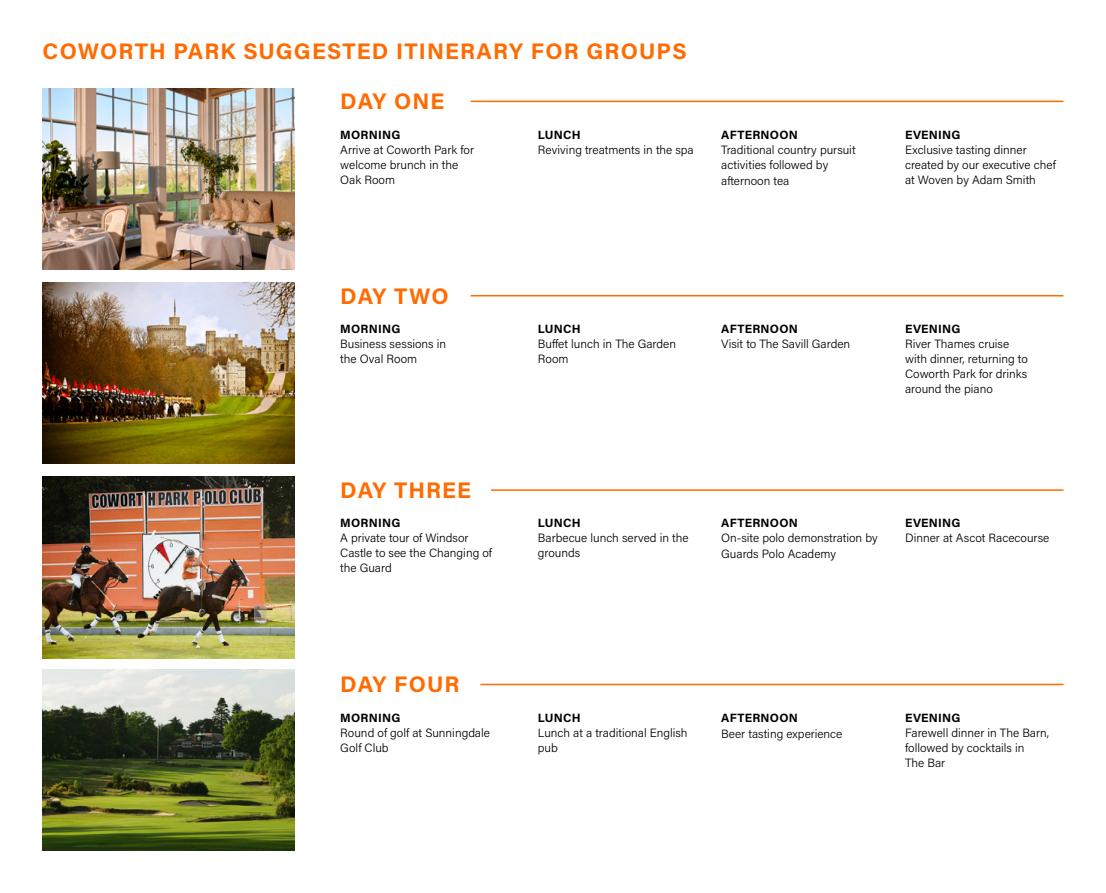
<style>
.page{position:relative;width:1106px;height:893px;background:#fff}
.page>*{position:absolute;margin:0;border:0;box-sizing:border-box;transform-origin:0 0}
.t1{font:700 22.5px "Acumin Pro";letter-spacing:.05em;color:#ff6b00}
.t2{font:300 12px/15px "Acumin Pro";color:#000}
.t3{font:700 12px "Acumin Pro";letter-spacing:.02em;color:#000}
</style>
<div class="page">
<img style="left:43px;top:88px;width:251px;height:182px">
<img style="left:43px;top:283px;width:251px;height:181px">
<img style="left:43px;top:477px;width:251px;height:181px">
<img style="left:43px;top:669px;width:251px;height:181px">
<hr style="left:470px;top:101px;width:593px;height:1px;background:#ff6b00">
<hr style="left:470px;top:295px;width:593px;height:1px;background:#ff6b00">
<hr style="left:491px;top:489px;width:572px;height:2px;background:#ff6b00">
<hr style="left:480px;top:684px;width:583px;height:1px;background:#ff6b00">
<h1 class="t1" style="left:43px;top:35px;width:645px">COWORTH PARK SUGGESTED ITINERARY FOR GROUPS</h1>
<h1 class="t1" style="left:340px;top:86px;width:106px">DAY ONE</h1>
<p class="t3" style="left:340px;top:126px;width:62px">MORNING</p>
<p class="t2" style="left:340px;top:141px;width:135px">Arrive at Coworth Park for welcome brunch in the<br>Oak Room</p>
<p class="t3" style="left:538px;top:126px;width:44px">LUNCH</p>
<p class="t2" style="left:538px;top:141px;width:157px">Reviving treatments in the spa</p>
<p class="t3" style="left:721px;top:126px;width:78px">AFTERNOON</p>
<p class="t2" style="left:721px;top:141px;width:136px">Traditional country pursuit activities followed by</p>
<p class="t2" style="left:721px;top:173px;width:70px">afternoon tea</p>
<p class="t3" style="left:905px;top:126px;width:57px">EVENING</p>
<p class="t2" style="left:905px;top:141px;width:152px">Exclusive tasting dinner created by our executive chef at Woven by Adam Smith</p>
<h1 class="t1" style="left:340px;top:280px;width:110px">DAY TWO</h1>
<p class="t3" style="left:340px;top:320px;width:62px">MORNING</p>
<p class="t2" style="left:340px;top:336px;width:107px">Business sessions in the Oval Room</p>
<h1 class="t1" style="left:340px;top:474px;width:132px">DAY THREE</h1>
<p class="t3" style="left:340px;top:515px;width:62px">MORNING</p>
<p class="t2" style="left:340px;top:530px;width:153px">A private tour of Windsor<br>Castle to see the Changing of the Guard</p>
<p class="t3" style="left:538px;top:320px;width:44px">LUNCH</p>
<p class="t2" style="left:538px;top:336px;width:140px">Buffet lunch in The Garden<br>Room</p>
<p class="t3" style="left:721px;top:320px;width:78px">AFTERNOON</p>
<p class="t2" style="left:721px;top:336px;width:130px">Visit to The Savill Garden</p>
<p class="t3" style="left:905px;top:320px;width:57px">EVENING</p>
<p class="t2" style="left:905px;top:336px;width:124px">River Thames cruise with dinner, returning to<br>Coworth Park for drinks around the piano</p>
<p class="t3" style="left:538px;top:515px;width:44px">LUNCH</p>
<p class="t2" style="left:538px;top:530px;width:152px">Barbecue lunch served in the grounds</p>
<p class="t3" style="left:721px;top:515px;width:78px">AFTERNOON</p>
<p class="t2" style="left:721px;top:529px;width:158px;line-height:16.2px">On-site polo demonstration by<br>Guards Polo Academy</p>
<p class="t3" style="left:905px;top:515px;width:57px">EVENING</p>
<p class="t2" style="left:905px;top:530px;width:146px">Dinner at Ascot Racecourse</p>
<h1 class="t1" style="left:340px;top:669px;width:121px">DAY FOUR</h1>
<p class="t3" style="left:340px;top:709px;width:62px">MORNING</p>
<p class="t2" style="left:340px;top:724px;width:151px">Round of golf at Sunningdale<br>Golf Club</p>
<p class="t3" style="left:538px;top:709px;width:44px">LUNCH</p>
<p class="t2" style="left:538px;top:724px;width:151px">Lunch at a traditional English pub</p>
<p class="t3" style="left:721px;top:709px;width:78px">AFTERNOON</p>
<p class="t2" style="left:721px;top:726px;width:123px">Beer tasting experience</p>
<p class="t3" style="left:905px;top:709px;width:57px">EVENING</p>
<p class="t2" style="left:905px;top:724px;width:145px">Farewell dinner in The Barn, followed by cocktails in<br>The Bar</p>
</div>
